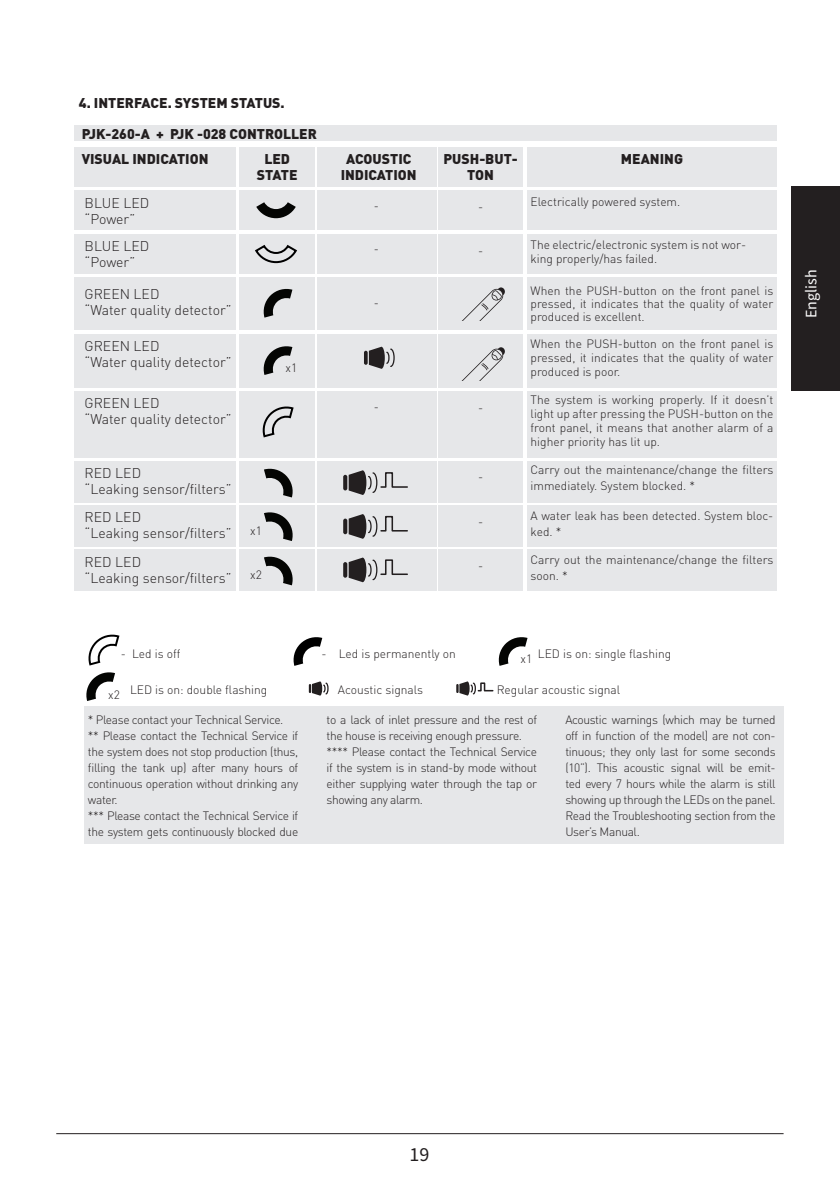
<style>
.page{position:relative;width:840px;height:1191px;background:#fff}
.page>*{position:absolute;margin:0;border:0;box-sizing:border-box;transform-origin:0 0}
.t1{font:20px "Source Sans Pro";color:#231f20}
.t2{font:16px "Source Sans Pro";color:#fff}
.t3{font:300 14px "DIN Pro";color:#231f20}
.t4{font:900 14px/16px "DIN Pro";color:#231f20;text-align:center}
.t5{font:300 12px/16px "DIN Pro";color:#231f20;text-align:justify}
.t6{font:300 12px/16px "DIN Pro";letter-spacing:-.03em;color:#231f20}
</style>
<div class="page">
<div style="left:790px;top:186px;width:49px;height:205px;background:#231f20"></div>
<div style="left:317px;top:148px;width:119px;height:39px;background:#e6e7e9"></div>
<div style="left:317px;top:191px;width:119px;height:39px;background:#e6e7e9"></div>
<div style="left:317px;top:277px;width:119px;height:53px;background:#e6e7e9"></div>
<div style="left:317px;top:234px;width:119px;height:39px;background:#e6e7e9"></div>
<div style="left:317px;top:334px;width:119px;height:54px;background:#e6e7e9"></div>
<div style="left:317px;top:391px;width:119px;height:67px;background:#e6e7e9"></div>
<div style="left:317px;top:461px;width:119px;height:41px;background:#e6e7e9"></div>
<div style="left:317px;top:506px;width:119px;height:41px;background:#e6e7e9"></div>
<div style="left:317px;top:550px;width:119px;height:41px;background:#e6e7e9"></div>
<div style="left:75px;top:126px;width:701px;height:15px;background:#e6e7e9"></div>
<div style="left:75px;top:148px;width:161px;height:39px;background:#e6e7e9"></div>
<div style="left:75px;top:191px;width:161px;height:39px;background:#e6e7e9"></div>
<div style="left:75px;top:277px;width:161px;height:53px;background:#e6e7e9"></div>
<div style="left:75px;top:234px;width:161px;height:39px;background:#e6e7e9"></div>
<div style="left:75px;top:334px;width:161px;height:54px;background:#e6e7e9"></div>
<div style="left:75px;top:391px;width:161px;height:67px;background:#e6e7e9"></div>
<div style="left:75px;top:461px;width:161px;height:41px;background:#e6e7e9"></div>
<div style="left:75px;top:506px;width:161px;height:41px;background:#e6e7e9"></div>
<div style="left:75px;top:550px;width:161px;height:41px;background:#e6e7e9"></div>
<div style="left:84px;top:706px;width:699px;height:137px;background:#e6e7e9"></div>
<div style="left:239px;top:148px;width:75px;height:39px;background:#e6e7e9"></div>
<div style="left:239px;top:191px;width:75px;height:39px;background:#e6e7e9"></div>
<div style="left:239px;top:277px;width:75px;height:53px;background:#e6e7e9"></div>
<div style="left:239px;top:234px;width:75px;height:39px;background:#e6e7e9"></div>
<div style="left:239px;top:334px;width:75px;height:54px;background:#e6e7e9"></div>
<div style="left:239px;top:391px;width:75px;height:67px;background:#e6e7e9"></div>
<div style="left:239px;top:461px;width:75px;height:41px;background:#e6e7e9"></div>
<div style="left:239px;top:506px;width:75px;height:41px;background:#e6e7e9"></div>
<div style="left:239px;top:550px;width:75px;height:41px;background:#e6e7e9"></div>
<div style="left:527px;top:148px;width:249px;height:39px;background:#e6e7e9"></div>
<div style="left:527px;top:191px;width:249px;height:39px;background:#e6e7e9"></div>
<div style="left:527px;top:277px;width:249px;height:53px;background:#e6e7e9"></div>
<div style="left:527px;top:234px;width:249px;height:39px;background:#e6e7e9"></div>
<div style="left:527px;top:334px;width:249px;height:54px;background:#e6e7e9"></div>
<div style="left:527px;top:391px;width:249px;height:67px;background:#e6e7e9"></div>
<div style="left:527px;top:461px;width:249px;height:41px;background:#e6e7e9"></div>
<div style="left:527px;top:506px;width:249px;height:41px;background:#e6e7e9"></div>
<div style="left:527px;top:550px;width:249px;height:41px;background:#e6e7e9"></div>
<div style="left:438px;top:148px;width:84px;height:39px;background:#e6e7e9"></div>
<div style="left:438px;top:191px;width:84px;height:39px;background:#e6e7e9"></div>
<div style="left:438px;top:277px;width:84px;height:53px;background:#e6e7e9"></div>
<div style="left:438px;top:234px;width:84px;height:39px;background:#e6e7e9"></div>
<div style="left:438px;top:334px;width:84px;height:54px;background:#e6e7e9"></div>
<div style="left:438px;top:391px;width:84px;height:67px;background:#e6e7e9"></div>
<div style="left:438px;top:461px;width:84px;height:41px;background:#e6e7e9"></div>
<div style="left:438px;top:506px;width:84px;height:41px;background:#e6e7e9"></div>
<div style="left:438px;top:550px;width:84px;height:41px;background:#e6e7e9"></div>
<svg style="left:309px;top:681px;width:20px;height:14px"></svg>
<hr style="left:364px;top:351px;width:3px;height:14px;background:#231f20;border-radius:2px">
<svg style="left:369px;top:347px;width:26px;height:22px"></svg>
<svg style="left:456px;top:681px;width:38px;height:14px"></svg>
<svg style="left:343px;top:475px;width:4px;height:15px"></svg>
<svg style="left:348px;top:470px;width:60px;height:25px"></svg>
<svg style="left:343px;top:518px;width:4px;height:16px"></svg>
<svg style="left:348px;top:514px;width:60px;height:25px"></svg>
<svg style="left:343px;top:562px;width:4px;height:16px"></svg>
<svg style="left:348px;top:557px;width:60px;height:25px"></svg>
<svg style="left:497px;top:287px;width:7px;height:9px"></svg>
<svg style="left:463px;top:289px;width:40px;height:31px"></svg>
<svg style="left:462px;top:348px;width:41px;height:32px"></svg>
<svg style="left:256px;top:202px;width:40px;height:16px"></svg>
<svg style="left:263px;top:289px;width:29px;height:29px"></svg>
<svg style="left:264px;top:468px;width:29px;height:29px"></svg>
<svg style="left:264px;top:512px;width:29px;height:29px"></svg>
<svg style="left:264px;top:556px;width:29px;height:29px"></svg>
<svg style="left:263px;top:346px;width:29px;height:29px"></svg>
<svg style="left:498px;top:637px;width:29px;height:29px"></svg>
<svg style="left:262px;top:406px;width:32px;height:32px"></svg>
<svg style="left:293px;top:637px;width:29px;height:29px"></svg>
<svg style="left:255px;top:244px;width:42px;height:20px"></svg>
<svg style="left:86px;top:634px;width:34px;height:67px"></svg>
<hr style="left:56px;top:1133px;width:727px;height:1px;background:#231f20">
<p class="t4" style="left:79px;top:94px;width:207px">4. INTERFACE. SYSTEM STATUS.</p>
<p class="t4" style="left:82px;top:125px;width:236px">PJK-260-A + PJK -028 CONTROLLER</p>
<p class="t4" style="left:82px;top:151px;width:128px">VISUAL INDICATION</p>
<p class="t3" style="left:85px;top:193px;width:66px">BLUE LED</p>
<p class="t3" style="left:85px;top:209px;width:52px">“Power”</p>
<p class="t4" style="left:264px;top:151px;width:27px">LED</p>
<p class="t4" style="left:257px;top:167px;width:42px">STATE</p>
<p class="t3" style="left:85px;top:236px;width:66px">BLUE LED</p>
<p class="t3" style="left:85px;top:252px;width:52px">“Power”</p>
<p class="t3" style="left:85px;top:285px;width:76px">GREEN LED</p>
<p class="t3" style="left:85px;top:301px;width:148px">“Water quality detector”</p>
<p class="t3" style="left:85px;top:336px;width:76px">GREEN LED</p>
<p class="t3" style="left:85px;top:352px;width:148px">“Water quality detector”</p>
<p class="t3" style="left:85px;top:393px;width:76px">GREEN LED</p>
<p class="t3" style="left:85px;top:409px;width:148px">“Water quality detector”</p>
<p class="t3" style="left:85px;top:463px;width:58px">RED LED</p>
<p class="t3" style="left:85px;top:479px;width:148px">“Leaking sensor/filters”</p>
<p class="t3" style="left:85px;top:508px;width:58px">RED LED</p>
<p class="t3" style="left:85px;top:524px;width:148px">“Leaking sensor/filters”</p>
<p class="t3" style="left:85px;top:552px;width:58px">RED LED</p>
<p class="t3" style="left:85px;top:568px;width:148px">“Leaking sensor/filters”</p>
<p class="t5" style="left:250px;top:522px;width:13px">x1</p>
<p class="t5" style="left:250px;top:566px;width:13px">x2</p>
<p class="t5" style="left:285px;top:360px;width:13px">x1</p>
<p class="t4" style="left:346px;top:151px;width:67px">ACOUSTIC</p>
<p class="t4" style="left:340px;top:167px;width:77px">INDICATION</p>
<p class="t5" style="left:373px;top:198px;width:7px">-</p>
<p class="t5" style="left:373px;top:241px;width:7px">-</p>
<p class="t5" style="left:373px;top:294px;width:7px">-</p>
<p class="t5" style="left:373px;top:398px;width:7px">-</p>
<p class="t4" style="left:443px;top:151px;width:76px">PUSH-BUT-<br>TON</p>
<p class="t5" style="left:478px;top:198px;width:7px">-</p>
<p class="t5" style="left:478px;top:242px;width:7px">-</p>
<p class="t5" style="left:478px;top:399px;width:7px">-</p>
<p class="t5" style="left:478px;top:468px;width:7px">-</p>
<p class="t5" style="left:478px;top:513px;width:7px">-</p>
<p class="t5" style="left:478px;top:557px;width:7px">-</p>
<p class="t4" style="left:620px;top:151px;width:64px">MEANING</p>
<p class="t5" style="left:530px;top:193px;width:151px">Electrically powered system.</p>
<p class="t5" style="left:530px;top:237px;width:217px;line-height:14px">The electric/electronic system is not wor&shy;king properly/has failed.</p>
<p class="t5" style="left:530px;top:284px;width:244px;line-height:13px">When the PUSH-button on the front panel is pressed, it indicates that the quality of water produced is excellent.</p>
<p class="t5" style="left:530px;top:336px;width:244px;line-height:14px">When the PUSH-button on the front panel is pressed, it indicates that the quality of water produced is poor.</p>
<p class="t5" style="left:530px;top:392px;width:244px;line-height:14px">The system is working properly. If it doesn’t light up after pressing the PUSH-button on the front panel, it means that another alarm of a higher priority has lit up.</p>
<p class="t5" style="left:530px;top:461px;width:244px">Carry out the maintenance/change the filters immediately. System blocked. *</p>
<p class="t5" style="left:530px;top:507px;width:244px">A water leak has been detected. System bloc&shy;ked. *</p>
<p class="t5" style="left:530px;top:551px;width:244px">Carry out the maintenance/change the filters soon. *</p>
<p class="t5" style="left:121px;top:645px;width:61px">- Led is off</p>
<p class="t5" style="left:321px;top:645px;width:136px">- Led is permanently on</p>
<p class="t5" style="left:537px;top:645px;width:135px">LED is on: single flashing</p>
<p class="t5" style="left:130px;top:681px;width:139px">LED is on: double flashing</p>
<p class="t5" style="left:338px;top:681px;width:87px">Acoustic signals</p>
<p class="t5" style="left:496px;top:681px;width:125px">Regular acoustic signal</p>
<p class="t5" style="left:520px;top:650px;width:13px">x1</p>
<p class="t5" style="left:108px;top:686px;width:13px">x2</p>
<p class="t6" style="left:88px;top:711px;width:197px">* Please contact your Technical Service.</p>
<p class="t5" style="left:88px;top:727px;width:212px">** Please contact the Technical Service if the system does not stop production (thus, filling the tank up) after many hours of continuous operation without drinking any water.</p>
<p class="t6" style="left:88px;top:807px;width:212px">*** Please contact the Technical Service if the system gets continuously blocked due</p>
<p class="t6" style="left:326px;top:711px;width:212px">to a lack of inlet pressure and the rest of the house is receiving enough pressure.</p>
<p class="t5" style="left:326px;top:743px;width:212px">**** Please contact the Technical Service if the system is in stand-by mode without either supplying water through the tap or showing any alarm.</p>
<p class="t5" style="left:565px;top:711px;width:212px">Acoustic warnings (which may be turned off in function of the model) are not con&shy;tinuous; they only last for some seconds (10”). This acoustic signal will be emit&shy;ted every 7 hours while the alarm is still showing up through the LEDs on the panel.<br>Read the Troubleshooting section from the User’s Manual.</p>
<h2 class="t2" style="left:800px;top:318px;width:50px;rotate:-90deg">English</h2>
<h1 class="t1" style="left:409px;top:1142px;width:21px">19</h1>
</div>
